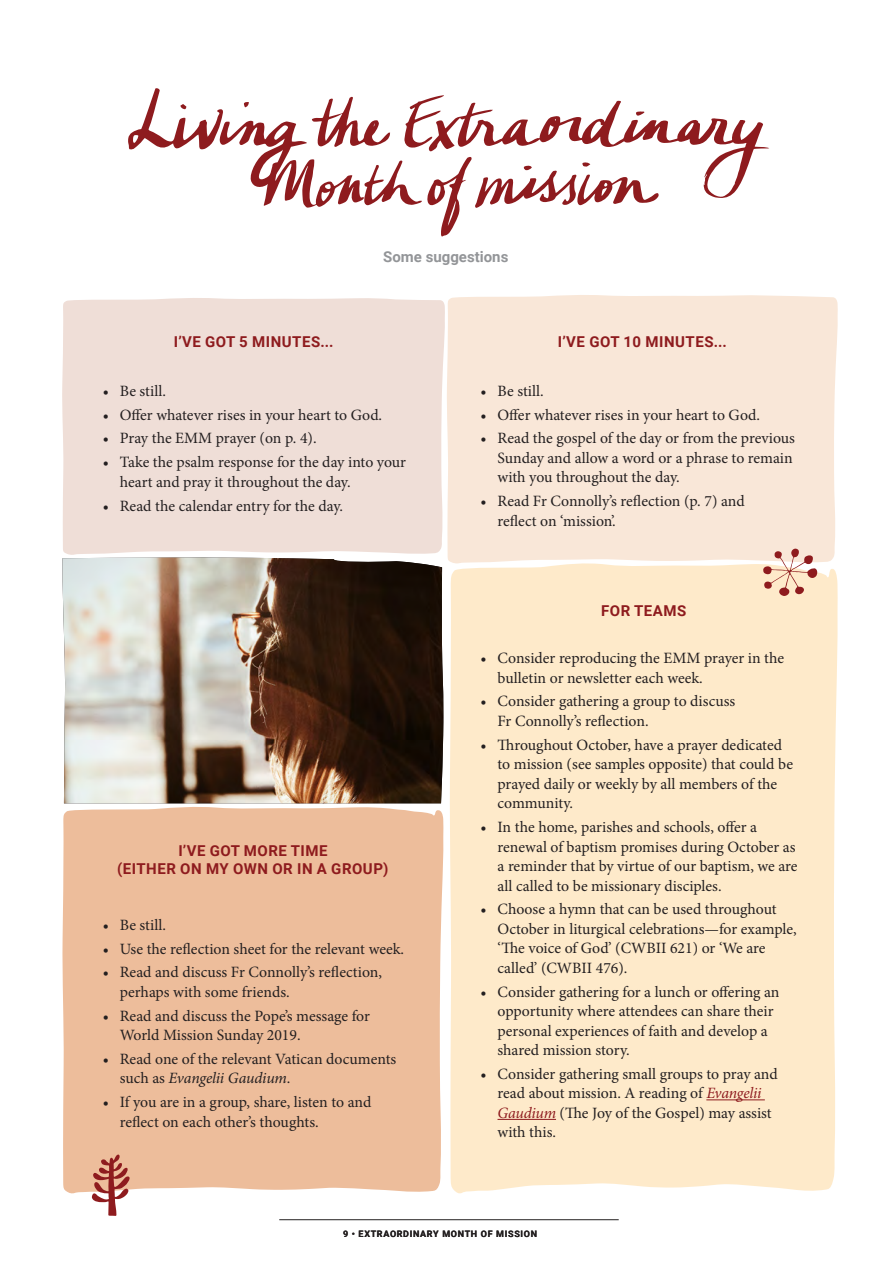
<style>
.page{position:relative;width:893px;height:1263px;background:#fff}
.page>*{position:absolute;margin:0;border:0;box-sizing:border-box;transform-origin:0 0}
.t1{font:15.75px/19.5px "Minion Pro";color:#231f20}
.body_text_-_subheadi{font:700 15px/18px "Roboto";letter-spacing:.035em;color:#8e1b1e;text-align:center}
.t2{font:700 15px "Roboto";color:#939598}
.t3{font:700 9px "Roboto";letter-spacing:.075em;color:#231f20}
.s1{font-style:italic}
.s2{font-style:italic;color:#8e1b1e}
</style>
<div class="page">
<hr style="left:279px;top:1219px;width:340px;height:1px;background:#231f20">
<img style="left:62px;top:557px;width:381px;height:246px">
<svg style="left:128px;top:88px;width:641px;height:149px"></svg>
<div style="left:62px;top:298px;width:383px;height:257px;background:#efded7"></div>
<div style="left:447px;top:295px;width:391px;height:267px;background:#f9e7d8"></div>
<div style="left:450px;top:562px;width:388px;height:632px;background:#feeaca"></div>
<hr style="left:706px;top:1099px;width:59px;height:1px;background:#8e1b1e">
<hr style="left:497px;top:1119px;width:59px;height:1px;background:#8e1b1e">
<div style="left:62px;top:807px;width:382px;height:387px;background:#edbd9b"></div>
<svg style="left:763px;top:549px;width:54px;height:47px"></svg>
<svg style="left:92px;top:1154px;width:38px;height:62px"></svg>
<p class="t2" style="left:383px;top:246px;width:127px">Some suggestions</p>
<p class="body_text_-_subheadi" style="left:174px;top:332px;width:161px">I’VE GOT 5 MINUTES...</p>
<p class="body_text_-_subheadi" style="left:558px;top:332px;width:170px">I’VE GOT 10 MINUTES...</p>
<p class="t1" style="left:103px;top:381px;width:65px">• Be still.</p>
<p class="t1" style="left:103px;top:405px;width:281px">• Offer whatever rises in your heart to God.</p>
<p class="t1" style="left:103px;top:429px;width:215px">• Pray the EMM prayer (on p. 4).</p>
<p class="t1" style="left:120px;top:452px;width:288px;text-indent:-17px">• Take the psalm response for the day into your heart and pray it throughout the day.</p>
<p class="t1" style="left:103px;top:496px;width:242px">• Read the calendar entry for the day.</p>
<p class="body_text_-_subheadi" style="left:117px;top:841px;width:273px">I’VE GOT MORE TIME<br>(EITHER ON MY OWN OR IN A GROUP)</p>
<p class="t1" style="left:103px;top:915px;width:65px">• Be still.</p>
<p class="t1" style="left:103px;top:939px;width:303px">• Use the reflection sheet for the relevant week.</p>
<p class="t1" style="left:120px;top:963px;width:264px;text-indent:-17px">• Read and discuss Fr Connolly’s reflection, perhaps with some friends.</p>
<p class="t1" style="left:120px;top:1006px;width:252px;text-indent:-17px">• Read and discuss the Pope’s message for<br>World Mission Sunday 2019.</p>
<p class="t1" style="left:120px;top:1049px;width:278px;text-indent:-17px">• Read one of the relevant Vatican documents such as <span class="s1">Evangelii Gaudium</span>.</p>
<p class="t1" style="left:120px;top:1092px;width:253px;text-indent:-17px">• If you are in a group, share, listen to and reflect on each other’s thoughts.</p>
<p class="t1" style="left:480px;top:381px;width:65px">• Be still.</p>
<p class="t1" style="left:480px;top:405px;width:281px">• Offer whatever rises in your heart to God.</p>
<p class="t1" style="left:497px;top:429px;width:299px;text-indent:-17px">• Read the gospel of the day or from the previous<br>Sunday and allow a word or a phrase to remain with you throughout the day.</p>
<p class="t1" style="left:497px;top:491px;width:249px;text-indent:-17px">• Read Fr Connolly’s reflection (p. 7) and reflect on ‘mission’.</p>
<p class="body_text_-_subheadi" style="left:601px;top:601px;width:87px">FOR TEAMS</p>
<p class="t1" style="left:497px;top:648px;width:288px;text-indent:-17px">• Consider reproducing the EMM prayer in the bulletin or newsletter each week.</p>
<p class="t1" style="left:497px;top:692px;width:239px;text-indent:-17px">• Consider gathering a group to discuss<br>Fr Connolly’s reflection.</p>
<p class="t1" style="left:497px;top:735px;width:297px;text-indent:-17px">• Throughout October, have a prayer dedicated to mission (see samples opposite) that could be prayed daily or weekly by all members of the community.</p>
<p class="t1" style="left:497px;top:817px;width:302px;text-indent:-17px">• In the home, parishes and schools, offer a renewal of baptism promises during October as a reminder that by virtue of our baptism, we are all called to be missionary disciples.</p>
<p class="t1" style="left:497px;top:899px;width:301px;text-indent:-17px">• Choose a hymn that can be used throughout October in liturgical celebrations—for example, ‘The voice of God’ (CWBII 621) or ‘We are called’ (CWBII 476).</p>
<p class="t1" style="left:497px;top:982px;width:284px;text-indent:-17px">• Consider gathering for a lunch or offering an opportunity where attendees can share their personal experiences of faith and develop a shared mission story.</p>
<p class="t1" style="left:497px;top:1064px;width:282px;text-indent:-17px">• Consider gathering small groups to pray and read about mission. A reading of <span class="s2">Evangelii Gaudium</span> (The Joy of the Gospel) may assist with this.</p>
<p class="t3" style="left:343px;top:1228px;width:196px">9 • EXTRAORDINARY MONTH OF MISSION</p>
</div>
